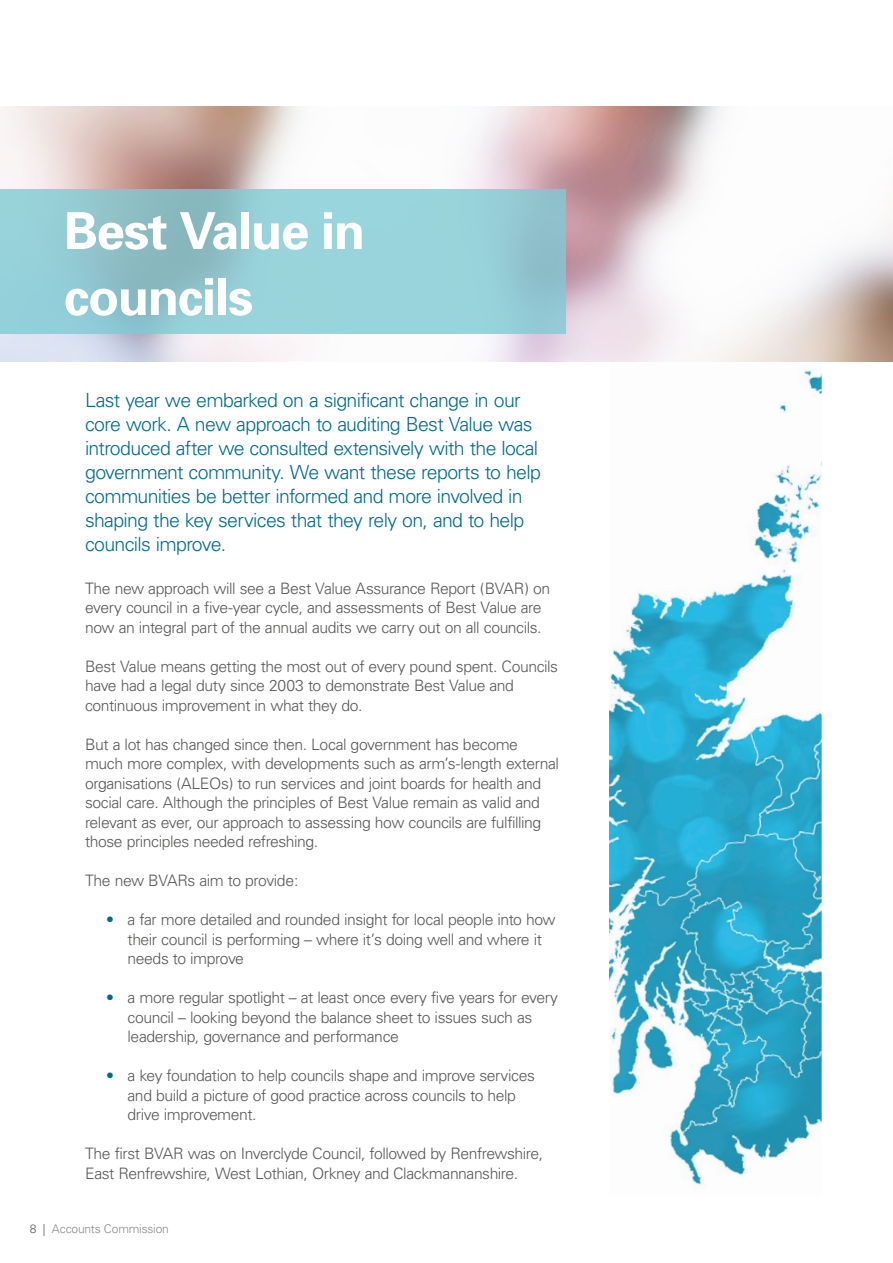
<style>
.page{position:relative;width:893px;height:1263px;background:#fff}
.page>*{position:absolute;margin:0;border:0;box-sizing:border-box;transform-origin:0 0}
._14-Chapter_header{font:700 51px/66px "Univers";letter-spacing:-.025em;color:#fff}
._09A-Intro__Corp__13{font:300 19.5px/24px "Univers";letter-spacing:-.035em;color:#006b8d}
._09-Body_text{font:300 15.75px/19.5px "Univers";letter-spacing:-.03em;color:#575756}
.t1{font:300 12px "Univers";letter-spacing:-.015em;color:#878787}
.s1{color:#006b8d}
.s2{color:#575756}
</style>
<div class="page">
<img style="left:609px;top:361px;width:213px;height:827px">
<img style="left:1px;top:106px;width:892px;height:255px">
<svg style="left:0;top:189px;width:565px;height:144px;background:#93cbd4"></svg>
<p class="_14-Chapter_header" style="left:64px;top:198px;width:303px">Best Value in councils</p>
<p class="_09A-Intro__Corp__13" style="left:85px;top:388px;width:457px">Last year we embarked on a significant change in our core work. A new approach to auditing Best Value was introduced after we consulted extensively with the local government community. We want these reports to help communities be better informed and more involved in shaping the key services that they rely on, and to help councils improve.</p>
<p class="_09-Body_text" style="left:85px;top:578px;width:467px">The new approach will see a Best Value Assurance Report (BVAR) on every council in a five-year cycle, and assessments of Best Value are now an integral part of the annual audits we carry out on all councils.</p>
<p class="_09-Body_text" style="left:85px;top:656px;width:475px">Best Value means getting the most out of every pound spent. Councils have had a legal duty since 2003 to demonstrate Best Value and continuous improvement in what they do.</p>
<p class="_09-Body_text" style="left:85px;top:734px;width:475px">But a lot has changed since then. Local government has become much more complex, with developments such as arm’s-length external organisations (ALEOs) to run services and joint boards for health and social care. Although the principles of Best Value remain as valid and relevant as ever, our approach to assessing how councils are fulfilling those principles needed refreshing.</p>
<p class="_09-Body_text" style="left:85px;top:871px;width:215px">The new BVARs aim to provide:</p>
<p class="_09-Body_text" style="left:128px;top:910px;width:430px;text-indent:-21px"><span class="s1">•</span> a far more detailed and rounded insight for local people into how their council is performing – where it’s doing well and where it needs to improve</p>
<p class="_09-Body_text" style="left:128px;top:988px;width:432px;text-indent:-21px"><span class="s1">•</span> a more regular spotlight – at least once every five years for every council – looking beyond the balance sheet to issues such as leadership, governance and performance</p>
<p class="_09-Body_text" style="left:128px;top:1066px;width:409px;text-indent:-21px"><span class="s1">•</span> a key foundation to help councils shape and improve services and build a picture of good practice across councils to help drive improvement.</p>
<p class="_09-Body_text" style="left:85px;top:1144px;width:459px">The first BVAR was on Inverclyde Council, followed by Renfrewshire,<br>East Renfrewshire, West Lothian, Orkney and Clackmannanshire.</p>
<p class="t1" style="left:30px;top:1222px;width:141px"><span class="s2">8 |</span> Accounts Commission</p>
</div>
